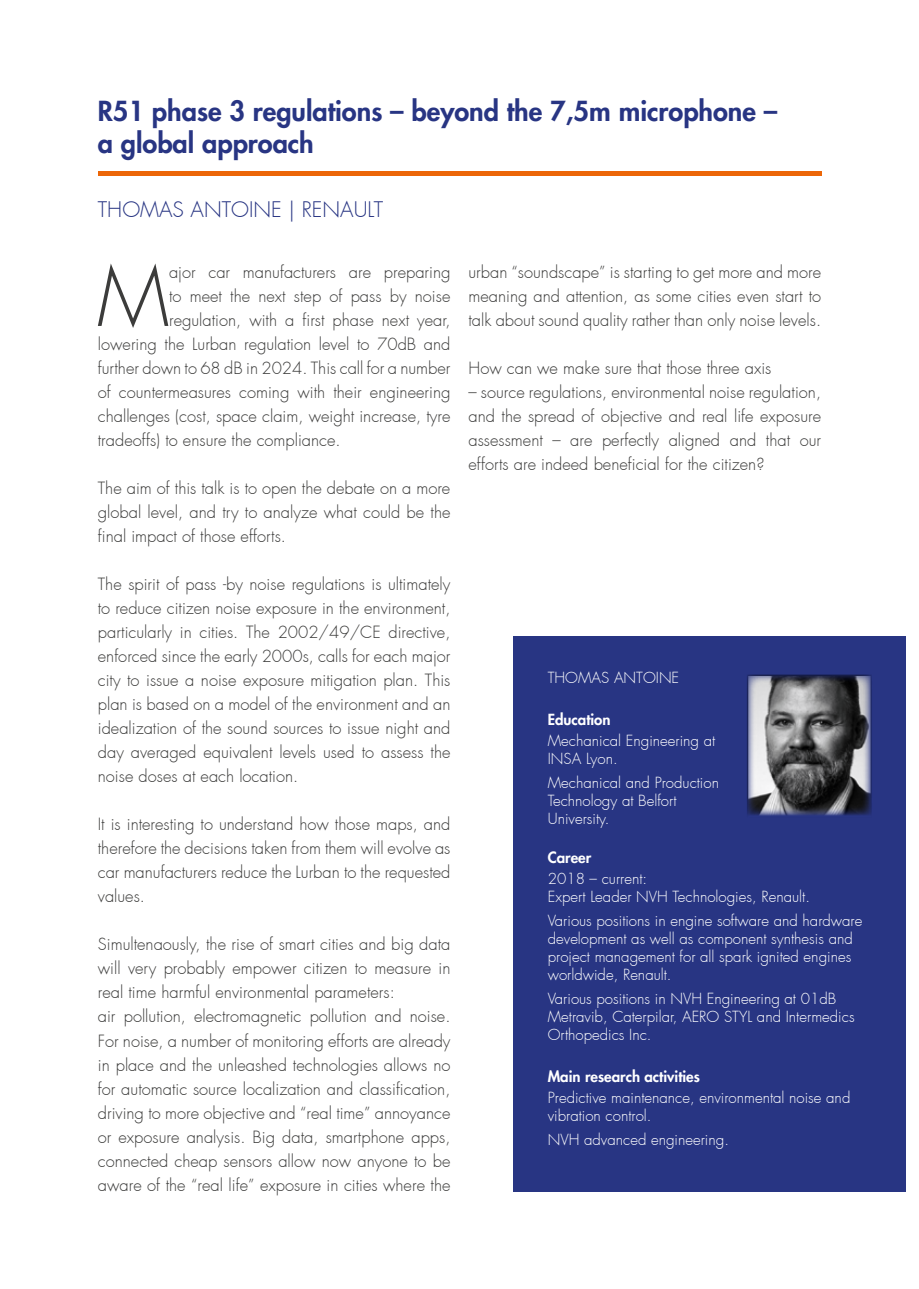
<style>
.page{position:relative;width:919px;height:1289px;background:#fff}
.page>*{position:absolute;margin:0;border:0;box-sizing:border-box;transform-origin:0 0}
.t1{font:300 80.1px "Futura";color:#3c3c3b}
.t2{font:800 27px/32.4px "Futura";color:#283583}
.t3{font:300 21px "Futura";color:#283583}
.t4{font:300 16.5px/24px "Futura";color:#3c3c3b;text-align:justify}
.t5{font:300 15px/18px "Futura";color:#fff}
.t6{font:800 15px "Futura";color:#fff}
</style>
<div class="page">
<hr style="left:98px;top:171px;width:723px;height:4px;background:#ec6608">
<div style="left:513px;top:636px;width:393px;height:555px;background:#283583"></div>
<img style="left:749px;top:677px;width:120px;height:137px">
<h2 class="t2" style="left:98px;top:95px;width:681px">R51 phase 3 regulations – beyond the 7,5m microphone – a global approach</h2>
<p class="t3" style="left:98px;top:196px;width:287px">THOMAS ANTOINE | RENAULT</p>
<h1 class="t1" style="left:97px;top:248px;width:73px">M</h1>
<p class="t4" style="left:169px;top:260px;width:283px">ajor car manufacturers are preparing</p>
<p class="t4" style="left:169px;top:284px;width:283px">to meet the next step of pass by noise</p>
<p class="t4" style="left:169px;top:308px;width:283px">regulation, with a first phase next year,</p>
<p class="t4" style="left:98px;top:332px;width:354px">lowering the Lurban regulation level to 70dB and</p>
<p class="t4" style="left:98px;top:356px;width:354px">further down to 68 dB in 2024. This call for a number</p>
<p class="t4" style="left:98px;top:380px;width:354px">of countermeasures coming with their engineering</p>
<p class="t4" style="left:98px;top:404px;width:354px">challenges (cost, space claim, weight increase, tyre</p>
<p class="t4" style="left:98px;top:428px;width:244px">tradeoffs) to ensure the compliance.</p>
<p class="t4" style="left:98px;top:476px;width:354px">The aim of this talk is to open the debate on a more global level, and try to analyze what could be the final impact of those efforts.</p>
<p class="t4" style="left:98px;top:572px;width:354px">The spirit of pass -by noise regulations is ultimately to reduce citizen noise exposure in the environment, particularly in cities. The 2002/49/CE directive, enforced since the early 2000s, calls for each major city to issue a noise exposure mitigation plan. This plan is based on a model of the environment and an idealization of the sound sources to issue night and day averaged equivalent levels used to assess the noise doses at each location.</p>
<p class="t4" style="left:98px;top:812px;width:354px">It is interesting to understand how those maps, and therefore the decisions taken from them will evolve as car manufacturers reduce the Lurban to the requested values.</p>
<p class="t4" style="left:98px;top:932px;width:354px;text-align:left">Simultenaously, the rise of smart cities and big data will very probably empower citizen to measure in real time harmful environmental parameters:<br>air pollution, electromagnetic pollution and noise.<br>For noise, a number of monitoring efforts are already in place and the unleashed technologies allows no for automatic source localization and classification, driving to more objective and “real time” annoyance or exposure analysis. Big data, smartphone apps, connected cheap sensors allow now anyone to be aware of the “real life” exposure in cities where the</p>
<p class="t4" style="left:468px;top:260px;width:354px">urban “soundscape” is starting to get more and more meaning and attention, as some cities even start to talk about sound quality rather than only noise levels.</p>
<p class="t4" style="left:468px;top:357px;width:304px">How can we make sure that those three axis</p>
<p class="t4" style="left:468px;top:381px;width:354px">– source regulations, environmental noise regulation, and the spread of objective and real life exposure assessment – are perfectly aligned and that our efforts are indeed beneficial for the citizen?</p>
<p class="t5" style="left:547px;top:668px;width:133px">THOMAS ANTOINE</p>
<p class="t6" style="left:547px;top:709px;width:64px">Education</p>
<p class="t5" style="left:547px;top:731px;width:169px">Mechanical Engineering at<br>INSA Lyon.</p>
<p class="t5" style="left:547px;top:773px;width:173px">Mechanical and Production<br>Technology at Belfort<br>University.</p>
<p class="t6" style="left:547px;top:847px;width:45px">Career</p>
<p class="t5" style="left:547px;top:869px;width:264px">2018 – current:<br>Expert Leader NVH Technologies, Renault.</p>
<p class="t5" style="left:547px;top:911px;width:316px">Various positions in engine software and hardware development as well as component synthesis and project management for all spark ignited engines worldwide, Renault.</p>
<p class="t5" style="left:547px;top:989px;width:308px">Various positions in NVH Engineering at 01dB<br>Metravib, Caterpilar, AERO STYL and Intermedics<br>Orthopedics Inc.</p>
<p class="t6" style="left:547px;top:1066px;width:154px">Main research activities</p>
<p class="t5" style="left:547px;top:1088px;width:304px">Predictive maintenance, environmental noise and vibration control.</p>
<p class="t5" style="left:547px;top:1130px;width:183px">NVH advanced engineering.</p>
</div>
